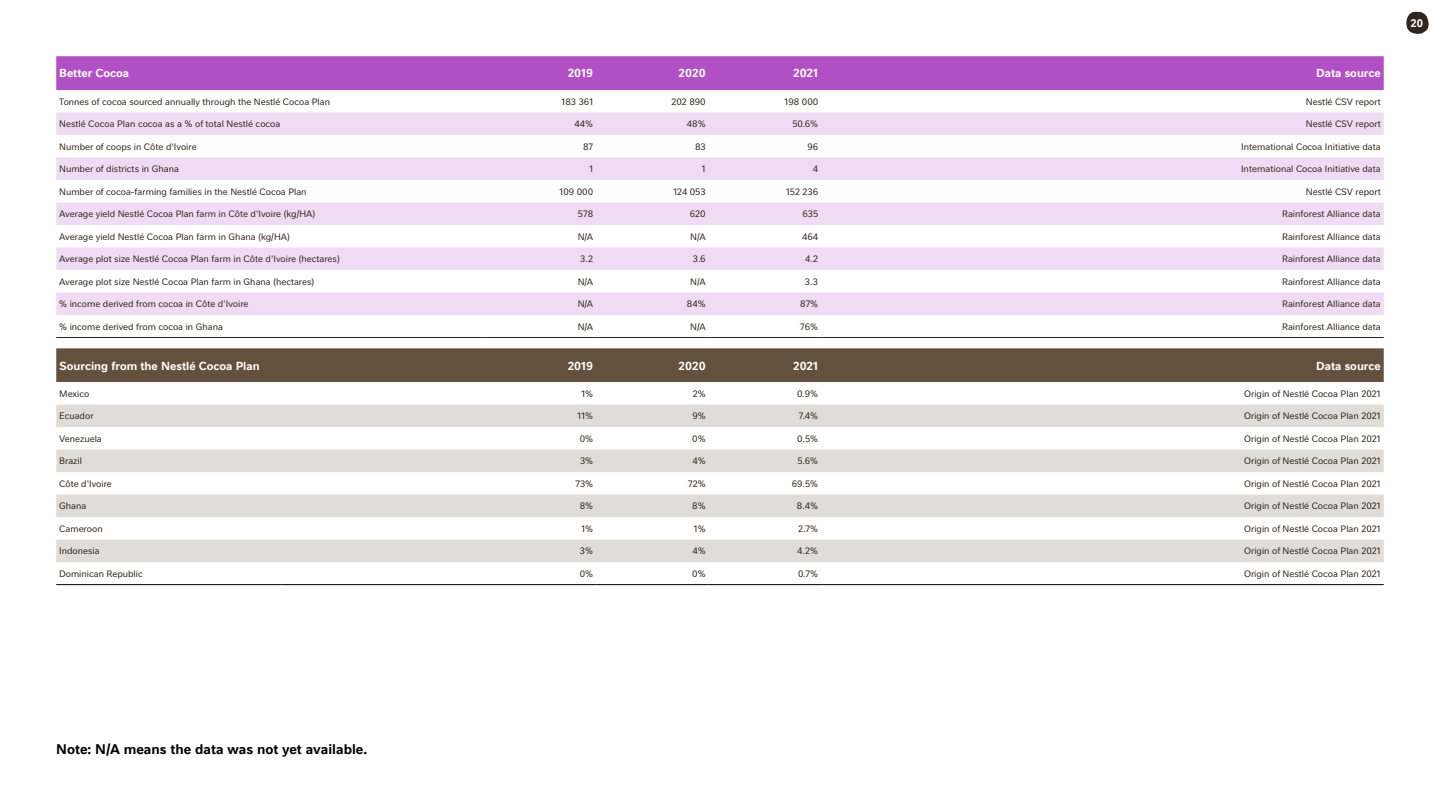
<style>
.page{position:relative;width:1440px;height:810px;background:#fff}
.page>*{position:absolute;margin:0;border:0;box-sizing:border-box;transform-origin:0 0}
.t1{font:700 13.5px "Nestle Text OTFAR";color:#000}
.t2{font:700 11.25px "Nestle Text OTFAR";color:#fff}
.t3{font:700 10.5px "Nestle Text TF";color:#fff}
.t4{font:9px "Nestle Text OTFAR";color:#30261d}
</style>
<div class="page">
<div style="left:56px;top:56px;width:1328px;height:34px;background:#b14fc5"></div>
<svg style="left:56px;top:112px;width:1328px;height:203px;fill:#efdcf4"></svg>
<hr style="left:56px;top:337px;width:428px;height:1px;background:#30261d">
<hr style="left:484px;top:337px;width:112px;height:1px;background:#30261d">
<hr style="left:596px;top:337px;width:113px;height:1px;background:#30261d">
<hr style="left:709px;top:337px;width:112px;height:1px;background:#30261d">
<hr style="left:821px;top:337px;width:563px;height:1px;background:#30261d">
<div style="left:56px;top:348px;width:1328px;height:34px;background:#64513d"></div>
<svg style="left:56px;top:404px;width:1328px;height:1px"></svg>
<svg style="left:56px;top:405px;width:1328px;height:157px;fill:#e0dcd8"></svg>
<hr style="left:56px;top:584px;width:225px;height:1px;background:#000">
<hr style="left:281px;top:584px;width:315px;height:1px;background:#000">
<hr style="left:596px;top:584px;width:113px;height:1px;background:#000">
<hr style="left:709px;top:584px;width:112px;height:1px;background:#000">
<hr style="left:821px;top:584px;width:563px;height:1px;background:#000">
<svg style="left:1406px;top:12px;width:23px;height:22px"></svg>
<p class="t2" style="left:59px;top:67px;width:71px">Better Cocoa</p>
<p class="t2" style="left:568px;top:67px;width:27px">2019</p>
<p class="t2" style="left:679px;top:67px;width:29px">2020</p>
<p class="t2" style="left:793px;top:67px;width:27px">2021</p>
<p class="t2" style="left:1316px;top:67px;width:66px">Data source</p>
<p class="t4" style="left:59px;top:96px;width:272px">Tonnes of cocoa sourced annually through the Nestlé Cocoa Plan</p>
<p class="t4" style="left:562px;top:96px;width:33px">183 361</p>
<p class="t4" style="left:671px;top:96px;width:36px">202 890</p>
<p class="t4" style="left:785px;top:96px;width:35px">198 000</p>
<p class="t4" style="left:1306px;top:96px;width:76px">Nestlé CSV report</p>
<p class="t4" style="left:59px;top:119px;width:223px">Nestlé Cocoa Plan cocoa as a % of total Nestlé cocoa</p>
<p class="t4" style="left:574px;top:119px;width:20px">44%</p>
<p class="t4" style="left:687px;top:119px;width:20px">48%</p>
<p class="t4" style="left:792px;top:119px;width:27px">50.6%</p>
<p class="t4" style="left:1306px;top:119px;width:76px">Nestlé CSV report</p>
<p class="t4" style="left:59px;top:141px;width:139px">Number of coops in Côte d'Ivoire</p>
<p class="t4" style="left:583px;top:141px;width:12px">87</p>
<p class="t4" style="left:695px;top:141px;width:12px">83</p>
<p class="t4" style="left:807px;top:141px;width:12px">96</p>
<p class="t4" style="left:1241px;top:141px;width:141px">International Cocoa Initiative data</p>
<p class="t4" style="left:59px;top:164px;width:121px">Number of districts in Ghana</p>
<p class="t4" style="left:589px;top:164px;width:5px">1</p>
<p class="t4" style="left:702px;top:164px;width:5px">1</p>
<p class="t4" style="left:813px;top:164px;width:7px">4</p>
<p class="t4" style="left:1241px;top:164px;width:141px">International Cocoa Initiative data</p>
<p class="t4" style="left:59px;top:186px;width:249px">Number of cocoa-farming families in the Nestlé Cocoa Plan</p>
<p class="t4" style="left:560px;top:186px;width:35px">109 000</p>
<p class="t4" style="left:673px;top:186px;width:34px">124 053</p>
<p class="t4" style="left:786px;top:186px;width:34px">152 236</p>
<p class="t4" style="left:1306px;top:186px;width:76px">Nestlé CSV report</p>
<p class="t4" style="left:59px;top:209px;width:258px">Average yield Nestlé Cocoa Plan farm in Côte d'Ivoire (kg/HA)</p>
<p class="t4" style="left:578px;top:209px;width:17px">578</p>
<p class="t4" style="left:690px;top:209px;width:17px">620</p>
<p class="t4" style="left:802px;top:209px;width:17px">635</p>
<p class="t4" style="left:1282px;top:209px;width:100px">Rainforest Alliance data</p>
<p class="t4" style="left:59px;top:231px;width:232px">Average yield Nestlé Cocoa Plan farm in Ghana (kg/HA)</p>
<p class="t4" style="left:578px;top:231px;width:17px">N/A</p>
<p class="t4" style="left:690px;top:231px;width:17px">N/A</p>
<p class="t4" style="left:802px;top:231px;width:18px">464</p>
<p class="t4" style="left:1282px;top:231px;width:100px">Rainforest Alliance data</p>
<p class="t4" style="left:59px;top:254px;width:282px">Average plot size Nestlé Cocoa Plan farm in Côte d'Ivoire (hectares)</p>
<p class="t4" style="left:580px;top:254px;width:15px">3.2</p>
<p class="t4" style="left:693px;top:254px;width:14px">3.6</p>
<p class="t4" style="left:805px;top:254px;width:15px">4.2</p>
<p class="t4" style="left:1282px;top:254px;width:100px">Rainforest Alliance data</p>
<p class="t4" style="left:59px;top:276px;width:257px">Average plot size Nestlé Cocoa Plan farm in Ghana (hectares)</p>
<p class="t4" style="left:578px;top:276px;width:17px">N/A</p>
<p class="t4" style="left:690px;top:276px;width:17px">N/A</p>
<p class="t4" style="left:805px;top:276px;width:15px">3.3</p>
<p class="t4" style="left:1282px;top:276px;width:100px">Rainforest Alliance data</p>
<p class="t4" style="left:59px;top:299px;width:191px">% income derived from cocoa in Côte d'Ivoire</p>
<p class="t4" style="left:578px;top:299px;width:17px">N/A</p>
<p class="t4" style="left:687px;top:299px;width:20px">84%</p>
<p class="t4" style="left:800px;top:299px;width:20px">87%</p>
<p class="t4" style="left:1282px;top:299px;width:100px">Rainforest Alliance data</p>
<p class="t4" style="left:59px;top:321px;width:165px">% income derived from cocoa in Ghana</p>
<p class="t4" style="left:578px;top:321px;width:17px">N/A</p>
<p class="t4" style="left:690px;top:321px;width:17px">N/A</p>
<p class="t4" style="left:800px;top:321px;width:19px">76%</p>
<p class="t4" style="left:1282px;top:321px;width:100px">Rainforest Alliance data</p>
<p class="t2" style="left:59px;top:359px;width:202px">Sourcing from the Nestlé Cocoa Plan</p>
<p class="t2" style="left:568px;top:359px;width:27px">2019</p>
<p class="t2" style="left:679px;top:359px;width:29px">2020</p>
<p class="t2" style="left:793px;top:359px;width:27px">2021</p>
<p class="t2" style="left:1316px;top:359px;width:66px">Data source</p>
<p class="t4" style="left:59px;top:388px;width:32px">Mexico</p>
<p class="t4" style="left:581px;top:388px;width:13px">1%</p>
<p class="t4" style="left:693px;top:388px;width:14px">2%</p>
<p class="t4" style="left:797px;top:388px;width:23px">0.9%</p>
<p class="t4" style="left:1244px;top:388px;width:138px">Origin of Nestlé Cocoa Plan 2021</p>
<p class="t4" style="left:59px;top:411px;width:36px">Ecuador</p>
<p class="t4" style="left:578px;top:411px;width:17px">11%</p>
<p class="t4" style="left:692px;top:411px;width:15px">9%</p>
<p class="t4" style="left:799px;top:411px;width:21px">7.4%</p>
<p class="t4" style="left:1244px;top:411px;width:138px">Origin of Nestlé Cocoa Plan 2021</p>
<p class="t4" style="left:59px;top:433px;width:44px">Venezuela</p>
<p class="t4" style="left:580px;top:433px;width:15px">0%</p>
<p class="t4" style="left:692px;top:433px;width:15px">0%</p>
<p class="t4" style="left:797px;top:433px;width:22px">0.5%</p>
<p class="t4" style="left:1244px;top:433px;width:138px">Origin of Nestlé Cocoa Plan 2021</p>
<p class="t4" style="left:59px;top:456px;width:24px">Brazil</p>
<p class="t4" style="left:580px;top:456px;width:15px">3%</p>
<p class="t4" style="left:692px;top:456px;width:15px">4%</p>
<p class="t4" style="left:797px;top:456px;width:22px">5.6%</p>
<p class="t4" style="left:1244px;top:456px;width:138px">Origin of Nestlé Cocoa Plan 2021</p>
<p class="t4" style="left:59px;top:478px;width:54px">Côte d'Ivoire</p>
<p class="t4" style="left:575px;top:478px;width:19px">73%</p>
<p class="t4" style="left:688px;top:478px;width:19px">72%</p>
<p class="t4" style="left:792px;top:478px;width:28px">69.5%</p>
<p class="t4" style="left:1244px;top:478px;width:138px">Origin of Nestlé Cocoa Plan 2021</p>
<p class="t4" style="left:59px;top:501px;width:29px">Ghana</p>
<p class="t4" style="left:580px;top:501px;width:15px">8%</p>
<p class="t4" style="left:692px;top:501px;width:15px">8%</p>
<p class="t4" style="left:797px;top:501px;width:23px">8.4%</p>
<p class="t4" style="left:1244px;top:501px;width:138px">Origin of Nestlé Cocoa Plan 2021</p>
<p class="t4" style="left:59px;top:523px;width:45px">Cameroon</p>
<p class="t4" style="left:581px;top:523px;width:13px">1%</p>
<p class="t4" style="left:694px;top:523px;width:13px">1%</p>
<p class="t4" style="left:798px;top:523px;width:22px">2.7%</p>
<p class="t4" style="left:1244px;top:523px;width:138px">Origin of Nestlé Cocoa Plan 2021</p>
<p class="t4" style="left:59px;top:546px;width:42px">Indonesia</p>
<p class="t4" style="left:580px;top:546px;width:15px">3%</p>
<p class="t4" style="left:692px;top:546px;width:15px">4%</p>
<p class="t4" style="left:797px;top:546px;width:23px">4.2%</p>
<p class="t4" style="left:1244px;top:546px;width:138px">Origin of Nestlé Cocoa Plan 2021</p>
<p class="t4" style="left:59px;top:568px;width:85px">Dominican Republic</p>
<p class="t4" style="left:580px;top:568px;width:15px">0%</p>
<p class="t4" style="left:692px;top:568px;width:15px">0%</p>
<p class="t4" style="left:798px;top:568px;width:21px">0.7%</p>
<p class="t4" style="left:1244px;top:568px;width:138px">Origin of Nestlé Cocoa Plan 2021</p>
<p class="t3" style="left:1411px;top:15px;width:14px">20</p>
<h1 class="t1" style="left:56px;top:741px;width:312px">Note: N/A means the data was not yet available.</h1>
</div>
